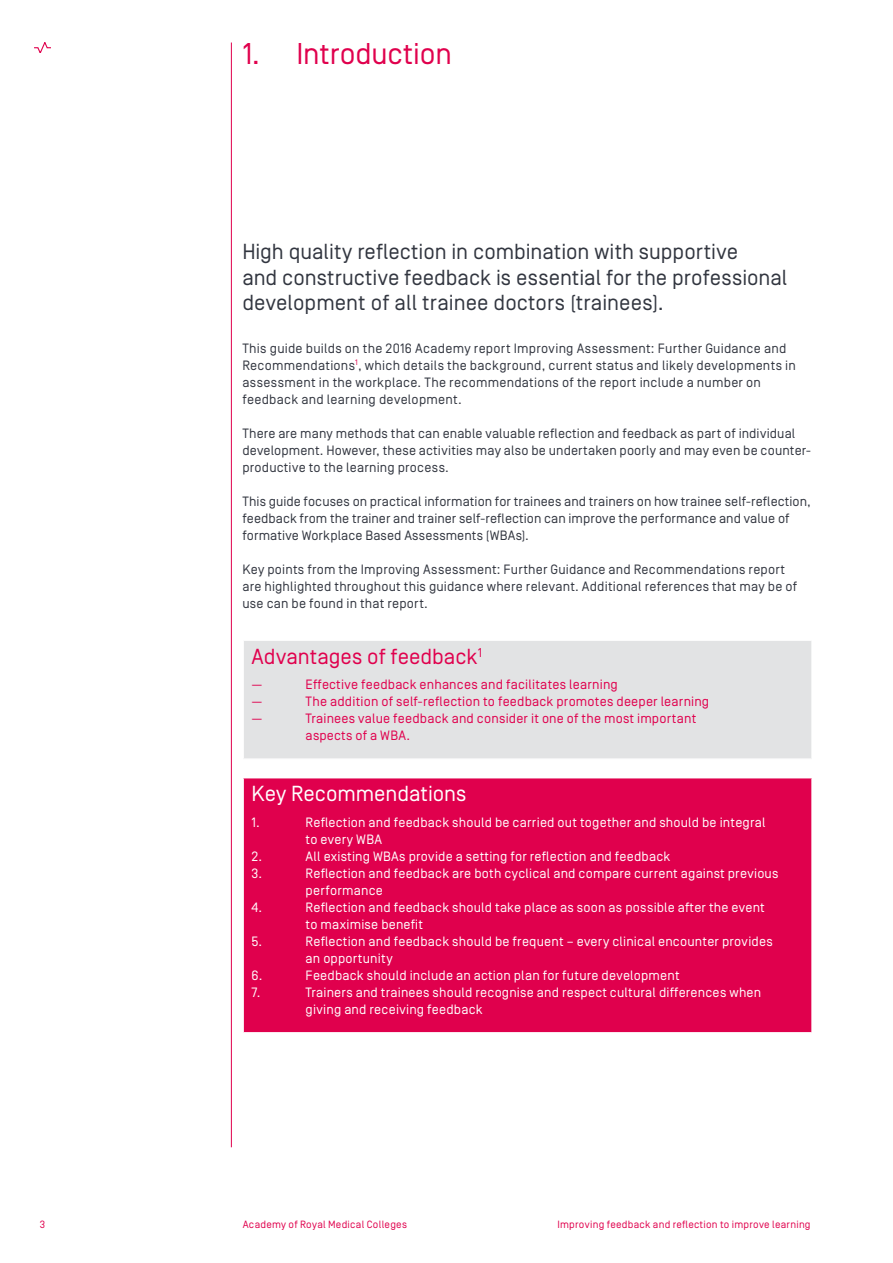
<style>
.page{position:relative;width:893px;height:1263px;background:#fff}
.page>*{position:absolute;margin:0;border:0;box-sizing:border-box;transform-origin:0 0}
.Headline_20pt{font:30px "Simplon BP Regular";letter-spacing:-.005em;color:#e0004d}
.AoRMC_Sub-head_14_5p{font:21.75px/25.5px "Simplon BP Regular";color:#323640}
.AoRMC_Body_9pt{font:21.75px "Simplon BP Regular";color:#e0004d}
.AoRMC_Body_9pt-2{font:21.75px "Simplon BP Regular";color:#fff}
.AoRMC_Body_9pt-3{font:13.5px/17px "Simplon BP Regular";letter-spacing:.015em;color:#323640}
.AoRMC_Body_9pt-4{font:13.5px/17px "Simplon BP Regular";letter-spacing:.015em;color:#fff}
.AoRMC_Body_9pt-5{font:13.5px/17px "Simplon BP Regular";letter-spacing:.015em;color:#e0004d}
.Footer_7pt{font:10.5px "Simplon BP Regular";letter-spacing:.025em;color:#e0004d}
</style>
<div class="page">
<hr style="left:231px;top:43px;width:1px;height:1104px;background:#e0004d">
<svg style="left:34px;top:43px;width:17px;height:10px"></svg>
<div style="left:243px;top:640px;width:569px;height:119px;background:#e2e3e4"></div>
<hr style="left:242px;top:641px;width:2px;height:117px;background:#fff">
<hr style="left:242px;top:639px;width:571px;height:2px;background:#fff">
<hr style="left:811px;top:641px;width:2px;height:117px;background:#fff">
<hr style="left:242px;top:758px;width:571px;height:2px;background:#fff">
<div style="left:243px;top:778px;width:569px;height:255px;background:#e0004d"></div>
<hr style="left:242px;top:778px;width:2px;height:254px;background:#fff">
<hr style="left:811px;top:778px;width:2px;height:254px;background:#fff">
<hr style="left:242px;top:1032px;width:571px;height:1px;background:#fff">
<p class="Headline_20pt" style="left:242px;top:36px;width:211px">1. Introduction</p>
<p class="AoRMC_Sub-head_14_5p" style="left:242px;top:239px;width:546px">High quality reflection in combination with supportive<br>and constructive feedback is essential for the professional development of all trainee doctors (trainees).</p>
<p class="AoRMC_Body_9pt-3" style="left:242px;top:339px;width:555px">This guide builds on the 2016 Academy report Improving Assessment: Further Guidance and Recommendations<sup>1</sup>, which details the background, current status and likely developments in assessment in the workplace. The recommendations of the report include a number on feedback and learning development.</p>
<p class="AoRMC_Body_9pt-3" style="left:242px;top:425px;width:570px">There are many methods that can enable valuable reflection and feedback as part of individual development. However, these activities may also be undertaken poorly and may even be counter&shy;productive to the learning process.</p>
<p class="AoRMC_Body_9pt-3" style="left:242px;top:493px;width:570px">This guide focuses on practical information for trainees and trainers on how trainee self-reflection, feedback from the trainer and trainer self-reflection can improve the performance and value of formative Workplace Based Assessments (WBAs).</p>
<p class="AoRMC_Body_9pt-3" style="left:242px;top:561px;width:556px">Key points from the Improving Assessment: Further Guidance and Recommendations report are highlighted throughout this guidance where relevant. Additional references that may be of use can be found in that report.</p>
<p class="AoRMC_Body_9pt" style="left:252px;top:644px;width:232px">Advantages of feedback<sup>1</sup></p>
<p class="AoRMC_Body_9pt-5" style="left:252px;top:676px;width:12px">—</p>
<p class="AoRMC_Body_9pt-5" style="left:306px;top:676px;width:314px">Effective feedback enhances and facilitates learning</p>
<p class="AoRMC_Body_9pt-5" style="left:252px;top:693px;width:12px">—</p>
<p class="AoRMC_Body_9pt-5" style="left:306px;top:693px;width:405px">The addition of self-reflection to feedback promotes deeper learning</p>
<p class="AoRMC_Body_9pt-5" style="left:252px;top:710px;width:12px">—</p>
<p class="AoRMC_Body_9pt-5" style="left:306px;top:710px;width:392px">Trainees value feedback and consider it one of the most important aspects of a WBA.</p>
<p class="AoRMC_Body_9pt-2" style="left:252px;top:781px;width:216px">Key Recommendations</p>
<p class="AoRMC_Body_9pt-4" style="left:252px;top:814px;width:10px">1.</p>
<p class="AoRMC_Body_9pt-4" style="left:306px;top:814px;width:461px">Reflection and feedback should be carried out together and should be integral to every WBA</p>
<p class="AoRMC_Body_9pt-4" style="left:252px;top:848px;width:12px">2.</p>
<p class="AoRMC_Body_9pt-4" style="left:306px;top:848px;width:366px">All existing WBAs provide a setting for reflection and feedback</p>
<p class="AoRMC_Body_9pt-4" style="left:252px;top:865px;width:12px">3.</p>
<p class="AoRMC_Body_9pt-4" style="left:306px;top:865px;width:474px">Reflection and feedback are both cyclical and compare current against previous performance</p>
<p class="AoRMC_Body_9pt-4" style="left:252px;top:899px;width:12px">4.</p>
<p class="AoRMC_Body_9pt-4" style="left:306px;top:899px;width:461px">Reflection and feedback should take place as soon as possible after the event to maximise benefit</p>
<p class="AoRMC_Body_9pt-4" style="left:252px;top:933px;width:12px">5.</p>
<p class="AoRMC_Body_9pt-4" style="left:306px;top:933px;width:469px">Reflection and feedback should be frequent – every clinical encounter provides an opportunity</p>
<p class="AoRMC_Body_9pt-4" style="left:252px;top:967px;width:12px">6.</p>
<p class="AoRMC_Body_9pt-4" style="left:306px;top:967px;width:375px">Feedback should include an action plan for future development</p>
<p class="AoRMC_Body_9pt-4" style="left:252px;top:984px;width:10px">7.</p>
<p class="AoRMC_Body_9pt-4" style="left:306px;top:984px;width:457px">Trainers and trainees should recognise and respect cultural differences when giving and receiving feedback</p>
<p class="Footer_7pt" style="left:40px;top:1218px;width:7px">3</p>
<p class="Footer_7pt" style="left:243px;top:1218px;width:166px">Academy of Royal Medical Colleges</p>
<p class="Footer_7pt" style="left:557px;top:1218px;width:255px">Improving feedback and reflection to improve learning</p>
</div>
